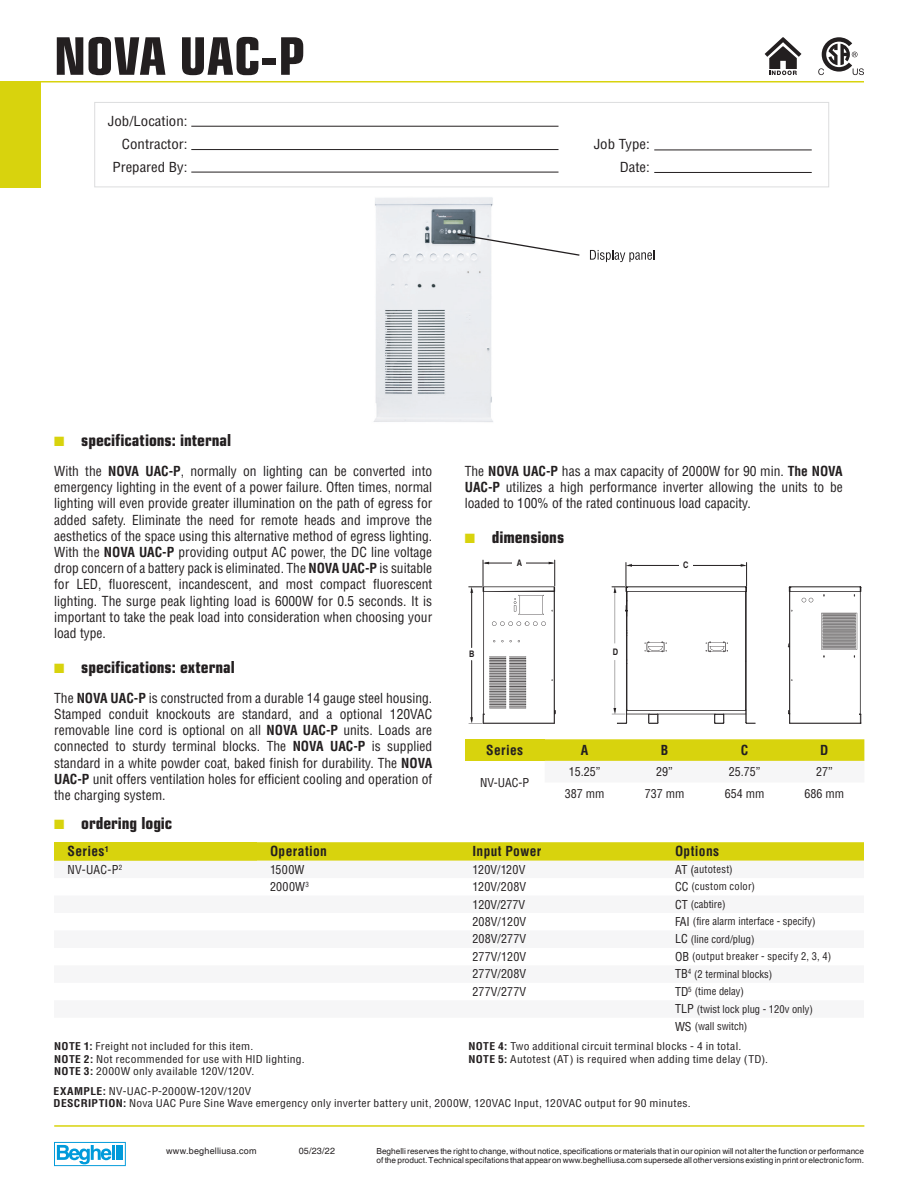
<style>
.page{position:relative;width:918px;height:1188px;background:#fff}
.page>*{position:absolute;margin:0;border:0;box-sizing:border-box;transform-origin:0 0}
.t1{font:56.25px "Eurostile Con Hea";color:#231f20}
.t2{font:18px "Eurostile Con Hea";color:#231f20}
.Body_Text{font:condensed 13.5px/16.2px "Helvetica LT Std";color:#231f20;text-align:justify}
.Body_Text-2{font:condensed 13.5px/23px "Helvetica LT Std";color:#231f20;text-align:right;scale:1.1 1}
.t3{font:700 condensed 13.5px "Helvetica LT Std";letter-spacing:.025em;color:#231f20}
.Chart_Text{font:condensed 12px "Helvetica LT Std";letter-spacing:.01em;color:#231f20}
.Note_Text{font:condensed 10.5px "Helvetica LT Std";letter-spacing:.025em;color:#231f20;scale:1.1 1}
.Chart_Text-2{font:condensed 10.5px "Helvetica LT Std";color:#231f20}
.Chart_Text-3{font:condensed 10.5px "Helvetica LT Std";letter-spacing:.025em;color:#231f20}
.Chart_Text-4{font:condensed 10.5px "Helvetica LT Std";letter-spacing:.02em;color:#231f20}
.t4{font:9px "Helvetica";letter-spacing:.02em;color:#231f20}
.t5{font:700 condensed 9px "Helvetica";color:#231f20}
.t6{font:8.25px/9.9px "Helvetica";color:#231f20}
.t7{font:3px "Century Gothic";letter-spacing:-.025em;color:#231f20}
.s1{color:#d8d30d}
.s2{font-weight:700}
.s3{font-size:12px}
</style>
<div class="page">
<div style="left:0;top:81px;width:41px;height:106px;background:#d8d30d"></div>
<hr style="left:2px;top:81px;width:862px;height:1px;background:#d8d30d">
<svg style="left:54px;top:1142px;width:72px;height:24px"></svg>
<div style="left:94px;top:102px;width:735px;height:85px;border:1px solid #dcddde"></div>
<hr style="left:191px;top:126px;width:368px;height:1px;background:#231f20">
<hr style="left:191px;top:149px;width:368px;height:1px;background:#231f20">
<hr style="left:191px;top:172px;width:368px;height:1px;background:#231f20">
<hr style="left:654px;top:150px;width:158px;height:1px;background:#231f20">
<hr style="left:654px;top:172px;width:158px;height:1px;background:#231f20">
<hr style="left:54px;top:1125px;width:810px;height:2px;background:#d8d30d">
<svg style="left:765px;top:37px;width:36px;height:38px"></svg>
<div style="left:54px;top:842px;width:202px;height:19px;background:#d8d30d"></div>
<svg style="left:256px;top:842px;width:608px;height:19px;background:#d9d414"></svg>
<svg style="left:818px;top:37px;width:46px;height:38px"></svg>
<div style="left:465px;top:739px;width:80px;height:22px;background:#d8d30d"></div>
<svg style="left:545px;top:739px;width:319px;height:22px;background:#d8d312"></svg>
<svg style="left:788px;top:586px;width:74px;height:138px"></svg>
<svg style="left:469px;top:560px;width:87px;height:164px"></svg>
<svg style="left:612px;top:563px;width:144px;height:161px"></svg>
<div style="left:679px;top:562px;width:13px;height:9px;background:#fff"></div>
<div style="left:611px;top:646px;width:13px;height:9px;background:#fff"></div>
<div style="left:512px;top:561px;width:14px;height:9px;background:#fff"></div>
<div style="left:468px;top:650px;width:13px;height:9px;background:#fff"></div>
<svg style="left:590px;top:250px;width:64px;height:12px"></svg>
<img style="left:373px;top:197px;width:120px;height:225px">
<svg style="left:456px;top:233px;width:124px;height:24px"></svg>
<p class="t1" style="left:54px;top:16px;width:252px">NOVA UAC-P</p>
<p class="Body_Text-2" style="left:108px;top:110px;width:74px">Job/Location:<br>Contractor:<br>Prepared By:</p>
<p class="Body_Text-2" style="left:594px;top:133px;width:52px">Job Type:<br>Date:</p>
<p class="t2" style="left:54px;top:427px;width:178px"><span class="s1">■</span> specifications: internal</p>
<p class="Body_Text" style="left:54px;top:463px;width:380px">With the <span class="s2">NOVA UAC-P</span>, normally on lighting can be converted into emergency lighting in the event of a power failure. Often times, normal lighting will even provide greater illumination on the path of egress for added safety. Eliminate the need for remote heads and improve the aesthetics of the space using this alternative method of egress lighting.<br>With the <span class="s2">NOVA UAC-P</span> providing output AC power, the DC line voltage drop concern of a battery pack is eliminated. The <span class="s2">NOVA UAC-P</span> is suitable for LED, fluorescent, incandescent, and most compact fluorescent lighting. The surge peak lighting load is 6000W for 0.5 seconds. It is important to take the peak load into consideration when choosing your load type.</p>
<p class="t2" style="left:54px;top:654px;width:182px"><span class="s1">■</span> specifications: external</p>
<p class="Body_Text" style="left:54px;top:690px;width:380px">The <span class="s2">NOVA UAC-P</span> is constructed from a durable 14 gauge steel housing.<br>Stamped conduit knockouts are standard, and a optional 120VAC removable line cord is optional on all <span class="s2">NOVA UAC-P</span> units. Loads are connected to sturdy terminal blocks. The <span class="s2">NOVA UAC-P</span> is supplied standard in a white powder coat, baked finish for durability. The <span class="s2">NOVA UAC-P</span> unit offers ventilation holes for efficient cooling and operation of the charging system.</p>
<p class="Body_Text" style="left:465px;top:462px;width:380px">The <span class="s2">NOVA UAC-P</span> has a max capacity of 2000W for 90 min. <span class="s2">The NOVA UAC-P</span> utilizes a high performance inverter allowing the units to be loaded to 100% of the rated continuous load capacity.</p>
<p class="t2" style="left:465px;top:524px;width:101px"><span class="s1">■</span> dimensions</p>
<p class="t5" style="left:517px;top:557px;width:7px">A</p>
<p class="t5" style="left:683px;top:559px;width:7px">C</p>
<p class="t7" style="left:515px;top:561px;width:10px">15 1/4</p>
<p class="t7" style="left:682px;top:563px;width:10px">25 3/4</p>
<p class="t5" style="left:469px;top:649px;width:7px">B</p>
<p class="t5" style="left:613px;top:646px;width:7px">D</p>
<p class="t7" style="left:613px;top:652px;width:5px;rotate:-90deg">27</p>
<p class="t7" style="left:469px;top:657px;width:5px;rotate:-90deg">29</p>
<p class="t3" style="left:486px;top:742px;width:39px">Series</p>
<p class="t3" style="left:581px;top:742px;width:9px">A</p>
<p class="t3" style="left:661px;top:742px;width:9px">B</p>
<p class="t3" style="left:741px;top:742px;width:9px">C</p>
<p class="t3" style="left:820px;top:742px;width:10px">D</p>
<p class="Chart_Text" style="left:480px;top:775px;width:51px">NV-UAC-P</p>
<p class="Chart_Text" style="left:569px;top:764px;width:33px">15.25”</p>
<p class="Chart_Text" style="left:656px;top:764px;width:18px">29”</p>
<p class="Chart_Text" style="left:729px;top:764px;width:33px">25.75”</p>
<p class="Chart_Text" style="left:816px;top:764px;width:18px">27”</p>
<p class="Chart_Text" style="left:565px;top:786px;width:41px">387 mm</p>
<p class="Chart_Text" style="left:645px;top:786px;width:41px">737 mm</p>
<p class="Chart_Text" style="left:725px;top:786px;width:41px">654 mm</p>
<p class="Chart_Text" style="left:805px;top:786px;width:41px">686 mm</p>
<p class="t2" style="left:54px;top:810px;width:120px"><span class="s1">■</span> ordering logic</p>
<p class="t3" style="left:68px;top:843px;width:43px">Series<sup>1</sup></p>
<p class="t3" style="left:270px;top:843px;width:58px">Operation</p>
<p class="t3" style="left:472px;top:843px;width:70px">Input Power</p>
<p class="t3" style="left:675px;top:843px;width:46px">Options</p>
<p class="Chart_Text" style="left:68px;top:862px;width:56px">NV-UAC-P<sup>2</sup></p>
<p class="Chart_Text" style="left:270px;top:862px;width:36px">1500W</p>
<p class="Chart_Text" style="left:472px;top:862px;width:54px">120V/120V</p>
<p class="Chart_Text-3" style="left:675px;top:863px;width:59px"><span class="s3">AT (</span>autotest)</p>
<p class="Chart_Text" style="left:270px;top:879px;width:41px">2000W<sup>3</sup></p>
<p class="Chart_Text" style="left:472px;top:879px;width:55px">120V/208V</p>
<p class="Chart_Text-4" style="left:675px;top:880px;width:82px"><span class="s3">CC</span> (custom color)</p>
<p class="Chart_Text" style="left:472px;top:897px;width:54px">120V/277V</p>
<p class="Chart_Text-2" style="left:675px;top:897px;width:52px"><span class="s3">CT</span> (cabtire)</p>
<p class="Chart_Text" style="left:472px;top:914px;width:55px">208V/120V</p>
<p class="Chart_Text-2" style="left:675px;top:915px;width:142px"><span class="s3">FAI</span> (fire alarm interface - specify)</p>
<p class="Chart_Text" style="left:472px;top:932px;width:55px">208V/277V</p>
<p class="Chart_Text-2" style="left:675px;top:932px;width:81px"><span class="s3">LC</span> (line cord/plug)</p>
<p class="Chart_Text" style="left:472px;top:949px;width:55px">277V/120V</p>
<p class="Chart_Text-3" style="left:675px;top:950px;width:158px"><span class="s3">OB</span> (output breaker - specify 2, 3, 4)</p>
<p class="Chart_Text" style="left:472px;top:967px;width:55px">277V/208V</p>
<p class="Chart_Text-2" style="left:675px;top:967px;width:99px"><span class="s3">TB</span><sup>4</sup> (2 terminal blocks)</p>
<p class="Chart_Text" style="left:472px;top:984px;width:55px">277V/277V</p>
<p class="Chart_Text-2" style="left:675px;top:985px;width:71px"><span class="s3">TD</span><sup>5</sup> (time delay)</p>
<p class="Chart_Text-2" style="left:675px;top:1002px;width:140px"><span class="s3">TLP</span> (twist lock plug - 120v only)</p>
<p class="Chart_Text-2" style="left:675px;top:1020px;width:74px"><span class="s3">WS</span> (wall switch)</p>
<p class="Note_Text" style="left:54px;top:1040px;width:182px"><span class="s2">NOTE 1:</span> Freight not included for this item.</p>
<p class="Note_Text" style="left:54px;top:1052px;width:229px"><span class="s2">NOTE 2:</span> Not recommended for use with HID lighting.</p>
<p class="Note_Text" style="left:54px;top:1065px;width:183px"><span class="s2">NOTE 3:</span> 2000W only available 120V/120V.</p>
<p class="Note_Text" style="left:468px;top:1040px;width:250px"><span class="s2">NOTE 4:</span> Two additional circuit terminal blocks - 4 in total.</p>
<p class="Note_Text" style="left:468px;top:1052px;width:274px"><span class="s2">NOTE 5:</span> Autotest (AT) is required when adding time delay (TD).</p>
<p class="Note_Text" style="left:54px;top:1084px;width:181px"><span class="s2">EXAMPLE:</span> NV-UAC-P-2000W-120V/120V</p>
<p class="Note_Text" style="left:54px;top:1097px;width:581px"><span class="s2">DESCRIPTION:</span> Nova UAC Pure Sine Wave emergency only inverter battery unit, 2000W, 120VAC Input, 120VAC output for 90 minutes.</p>
<p class="t4" style="left:166px;top:1146px;width:92px">www.beghelliusa.com</p>
<p class="t4" style="left:299px;top:1146px;width:38px">05/23/22</p>
<p class="t6" style="left:376px;top:1146px;width:489px">Beghelli reserves the right to change, without notice, specifications or materials that in our opinion will not alter the function or performance of the product. Technical specifations that appear on www.beghelliusa.com supersede all other versions existing in print or electronic form.</p>
</div>
